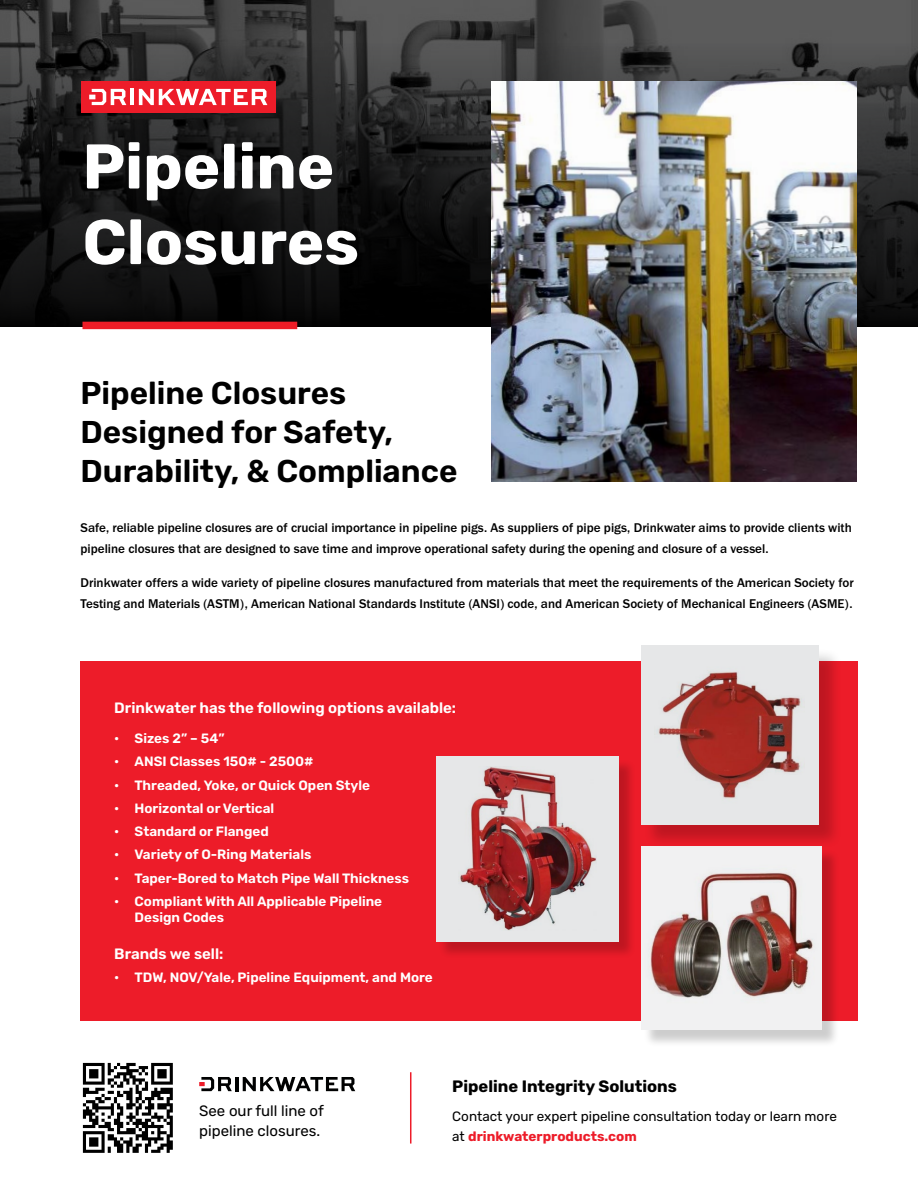
<style>
.page{position:relative;width:918px;height:1188px;background:#fff}
.page>*{position:absolute;margin:0;border:0;box-sizing:border-box;transform-origin:0 0}
.t1{font:700 63px/75.6px "Rubik";color:#fff}
.t2{font:600 31.5px/39px "Rubik";color:#000}
.t3{font:700 16.5px "Rubik";color:#000}
.t4{font:600 15px "Rubik";color:#fff}
.t5{font:15px/19.5px "Rubik";color:#000}
.t6{font:600 13.5px/16.5px "Rubik";color:#fff}
.t7{font:13.5px/19.5px "Rubik";color:#000}
.t8{font:500 13.2px/21px "Franklin Gothic URW";color:#000}
.s1{font-weight:700;color:#ed1c29}
</style>
<div class="page">
<img style="left:0;top:0;width:918px;height:43px">
<svg style="left:0;top:43px;width:918px;height:283px;background:#1e1e1f"></svg>
<div style="left:81px;top:81px;width:195px;height:32px;background:#ed1c29"></div>
<hr style="left:130px;top:89px;width:4px;height:16px;background:#fff">
<svg style="left:139px;top:89px;width:128px;height:16px"></svg>
<svg style="left:89px;top:89px;width:37px;height:16px"></svg>
<div style="left:82px;top:322px;width:215px;height:7px;background:#ed1c26"></div>
<img style="left:491px;top:81px;width:365px;height:401px">
<div style="left:81px;top:661px;width:777px;height:359px;background:#ed1c29"></div>
<div style="left:438px;top:759px;width:199px;height:200px;background:#000;opacity:.2"></div>
<div style="left:436px;top:756px;width:183px;height:185px;background:#e6e7e8"></div>
<img style="left:460px;top:767px;width:137px;height:164px">
<div style="left:643px;top:849px;width:197px;height:199px;background:#000;opacity:.2"></div>
<img style="left:641px;top:847px;width:181px;height:183px">
<hr style="left:235px;top:1077px;width:3px;height:14px;background:#000101">
<svg style="left:243px;top:1077px;width:112px;height:14px"></svg>
<svg style="left:199px;top:1077px;width:33px;height:14px"></svg>
<hr style="left:410px;top:1072px;width:1px;height:72px;background:#ed1c29">
<svg style="left:82px;top:1062px;width:91px;height:91px"></svg>
<svg style="left:83px;top:1063px;width:90px;height:90px"></svg>
<div style="left:644px;top:648px;width:199px;height:201px;background:#000;opacity:.2"></div>
<div style="left:641px;top:645px;width:177px;height:180px;background:#e6e7e8"></div>
<img style="left:658px;top:672px;width:143px;height:126px">
<h1 class="t1" style="left:82px;top:131px;width:278px">Pipeline<br>Closures</h1>
<h2 class="t2" style="left:81px;top:375px;width:378px">Pipeline Closures<br>Designed for Safety,<br>Durability, &amp; Compliance</h2>
<p class="t8" style="left:81px;top:517px;width:773px">Safe, reliable pipeline closures are of crucial importance in pipeline pigs. As suppliers of pipe pigs, Drinkwater aims to provide clients with pipeline closures that are designed to save time and improve operational safety during the opening and closure of a vessel.</p>
<p class="t8" style="left:81px;top:572px;width:775px">Drinkwater offers a wide variety of pipeline closures manufactured from materials that meet the requirements of the American Society for<br>Testing and Materials (ASTM), American National Standards Institute (ANSI) code, and American Society of Mechanical Engineers (ASME).</p>
<p class="t4" style="left:114px;top:699px;width:343px">Drinkwater has the following options available:</p>
<p class="t6" style="left:114px;top:730px;width:112px">• Sizes 2” – 54”</p>
<p class="t6" style="left:114px;top:754px;width:201px">• ANSI Classes 150# - 2500#</p>
<p class="t6" style="left:114px;top:777px;width:257px">• Threaded, Yoke, or Quick Open Style</p>
<p class="t6" style="left:114px;top:800px;width:162px">• Horizontal or Vertical</p>
<p class="t6" style="left:114px;top:823px;width:156px">• Standard or Flanged</p>
<p class="t6" style="left:114px;top:847px;width:199px">• Variety of O-Ring Materials</p>
<p class="t6" style="left:114px;top:870px;width:296px">• Taper-Bored to Match Pipe Wall Thickness</p>
<p class="t6" style="left:135px;top:893px;width:249px;text-indent:-20px">• Compliant With All Applicable Pipeline<br>Design Codes</p>
<p class="t4" style="left:114px;top:945px;width:111px">Brands we sell:</p>
<p class="t6" style="left:114px;top:970px;width:320px">• TDW, NOV/Yale, Pipeline Equipment, and More</p>
<p class="t3" style="left:452px;top:1077px;width:226px">Pipeline Integrity Solutions</p>
<p class="t5" style="left:199px;top:1102px;width:126px">See our full line of pipeline closures.</p>
<p class="t7" style="left:452px;top:1107px;width:386px">Contact your expert pipeline consultation today or learn more at <span class="s1">drinkwaterproducts.com</span></p>
</div>
